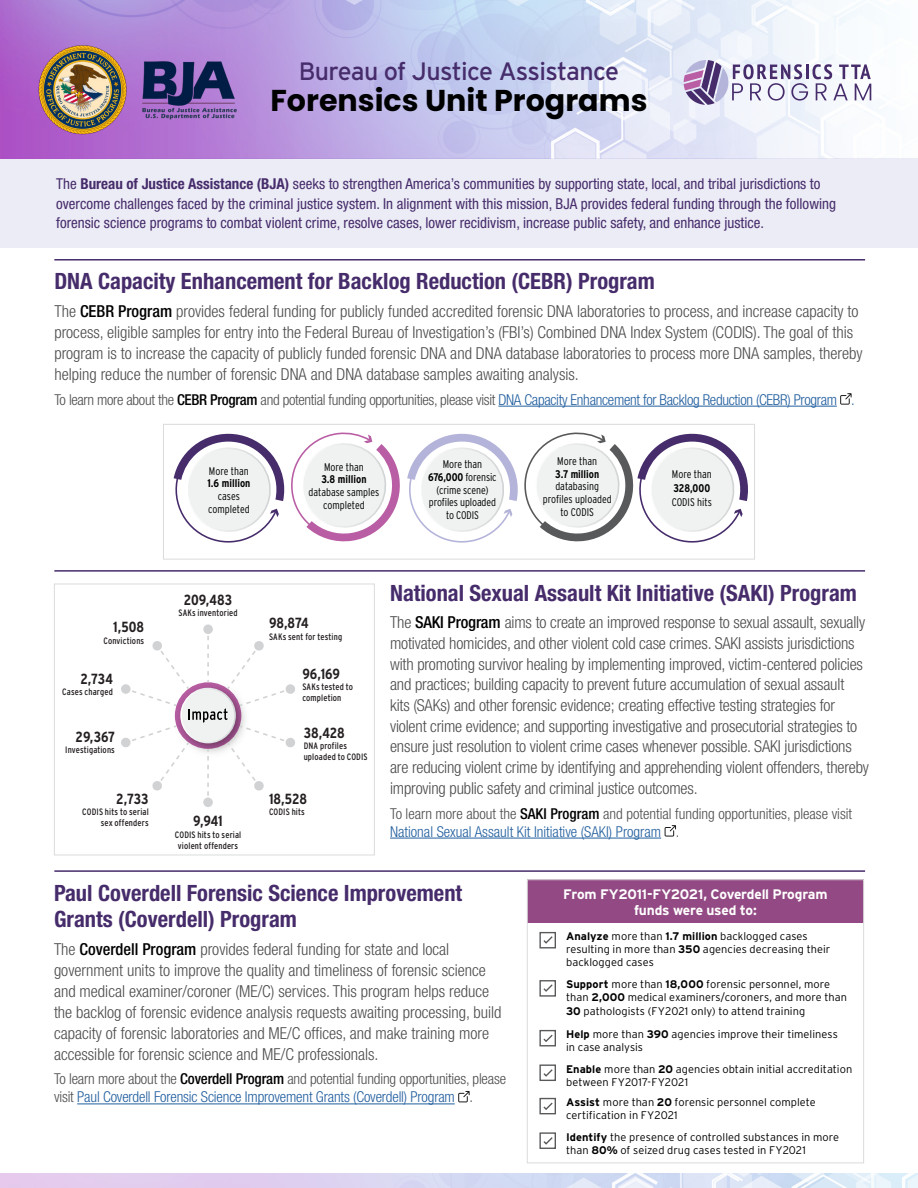
<style>
.page{position:relative;width:918px;height:1188px;background:#fff}
.page>*{position:absolute;margin:0;border:0;box-sizing:border-box;transform-origin:0 0}
.t1{font:700 30.15px "Poppins";color:#000}
.t2{font:25.05px "Interstate";letter-spacing:-.025em;color:#462c6b}
.t3{font:700 condensed 22.5px/25.5px "Helvetica Neue LT Std";color:#462c6b}
.t4{font:300 condensed 16.5px/21px "Helvetica Neue LT Std";color:#4d4d4d}
.t5{font:300 condensed 15px/18px "Helvetica Neue LT Std";letter-spacing:-.01em;color:#4d4d4d}
.t6{font:condensed 15px/19.5px "Helvetica Neue LT Std";color:#462c6b}
.t7{font:700 14.7px "Interstate Condensed";letter-spacing:-.005em;color:#241f20}
.t8{font:700 13.8px/16.5px "Interstate";letter-spacing:-.02em;color:#fff;text-align:center}
.t9{font:300 11.1px/13.2px "Interstate";letter-spacing:.005em;color:#000}
.t10{font:300 11.1px/12.8px "Interstate Condensed";color:#000;text-align:center}
.t11{font:700 11.1px "Interstate Condensed";color:#000}
.t12{font:9.3px/11.1px "Interstate Condensed";letter-spacing:.015em;color:#241f20}
.s1{font-weight:700}
.s2{font-weight:500;color:#000}
.s3{color:#215e9e}
</style>
<div class="page">
<hr style="left:77px;top:1104px;width:378px;height:1px;background:#215e9e">
<svg style="left:458px;top:1091px;width:12px;height:11px"></svg>
<hr style="left:498px;top:406px;width:339px;height:1px;background:#215e9e">
<svg style="left:840px;top:393px;width:12px;height:12px"></svg>
<div style="left:0;top:159px;width:918px;height:89px;background:#ececf6"></div>
<img style="left:0;top:0;width:869px;height:158px">
<img style="left:0;top:1174px;width:918px;height:14px">
<div style="left:203px;top:624px;width:10px;height:10px;background:#d0d2d3;border-radius:50%"></div>
<div style="left:203px;top:798px;width:10px;height:9px;background:#d0d2d3;border-radius:50%"></div>
<svg style="left:121px;top:629px;width:174px;height:174px"></svg>
<div style="left:54px;top:584px;width:321px;height:271px;border:1px solid #dadbdc"></div>
<div style="left:527px;top:880px;width:337px;height:43px;background:#934a84"></div>
<div style="left:539px;top:932px;width:17px;height:16px;border:1px solid #58595b"></div>
<svg style="left:543px;top:936px;width:10px;height:8px"></svg>
<div style="left:539px;top:980px;width:17px;height:17px;border:1px solid #58595b"></div>
<svg style="left:543px;top:984px;width:10px;height:8px"></svg>
<div style="left:539px;top:1064px;width:17px;height:17px;border:1px solid #58595b"></div>
<svg style="left:543px;top:1069px;width:10px;height:8px"></svg>
<div style="left:539px;top:1030px;width:17px;height:16px;border:1px solid #58595b"></div>
<svg style="left:543px;top:1034px;width:10px;height:8px"></svg>
<div style="left:539px;top:1098px;width:17px;height:16px;border:1px solid #58595b"></div>
<svg style="left:543px;top:1102px;width:10px;height:8px"></svg>
<div style="left:539px;top:1132px;width:17px;height:17px;border:1px solid #58595b"></div>
<svg style="left:543px;top:1137px;width:10px;height:8px"></svg>
<div style="left:527px;top:879px;width:337px;height:284px;border:1px solid #dadbdc"></div>
<hr style="left:54px;top:570px;width:811px;height:2px;background:#462c6b">
<hr style="left:54px;top:259px;width:811px;height:2px;background:#462c6b">
<hr style="left:54px;top:870px;width:811px;height:2px;background:#462c6b">
<img style="left:169px;top:570px;width:587px;height:1px">
<svg style="left:173px;top:432px;width:575px;height:111px"></svg>
<div style="left:163px;top:424px;width:592px;height:136px;border:1px solid #dadbdc"></div>
<hr style="left:390px;top:838px;width:271px;height:1px;background:#215e9e">
<svg style="left:665px;top:825px;width:11px;height:12px"></svg>
<img style="left:36px;top:44px;width:203px;height:91px">
<img style="left:672px;top:51px;width:200px;height:71px">
<svg style="left:684px;top:60px;width:187px;height:45px"></svg>
<p class="t2" style="left:299px;top:57px;width:322px">Bureau of Justice Assistance</p>
<p class="t1" style="left:271px;top:83px;width:378px">Forensics Unit Programs</p>
<p class="t6" style="left:56px;top:174px;width:781px">The <span class="s1">Bureau of Justice Assistance (BJA)</span> seeks to strengthen America’s communities by supporting state, local, and tribal jurisdictions to overcome challenges faced by the criminal justice system. In alignment with this mission, BJA provides federal funding through the following forensic science programs to combat violent crime, resolve cases, lower recidivism, increase public safety, and enhance justice.</p>
<h1 class="t3" style="left:54px;top:268px;width:602px">DNA Capacity Enhancement for Backlog Reduction (CEBR) Program</h1>
<p class="t4" style="left:54px;top:300px;width:810px">The <span class="s2">CEBR Program</span> provides federal funding for publicly funded accredited forensic DNA laboratories to process, and increase capacity to process, eligible samples for entry into the Federal Bureau of Investigation’s (FBI’s) Combined DNA Index System (CODIS). The goal of this program is to increase the capacity of publicly funded forensic DNA and DNA database laboratories to process more DNA samples, thereby helping reduce the number of forensic DNA and DNA database samples awaiting analysis.</p>
<p class="t5" style="left:54px;top:390px;width:802px">To learn more about the <span class="s2">CEBR Program</span> and potential funding opportunities, please visit <span class="s3">DNA Capacity Enhancement for Backlog Reduction (CEBR) Program .</span></p>
<p class="t7" style="left:113px;top:619px;width:32px">1,508</p>
<p class="t12" style="left:103px;top:635px;width:42px">Convictions</p>
<p class="t7" style="left:80px;top:671px;width:34px">2,734</p>
<p class="t12" style="left:62px;top:686px;width:52px">Cases charged</p>
<p class="t7" style="left:76px;top:728px;width:41px">29,367</p>
<p class="t12" style="left:65px;top:744px;width:51px">Investigations</p>
<p class="t7" style="left:116px;top:791px;width:34px">2,733</p>
<p class="t12" style="left:82px;top:806px;width:68px;text-align:right">CODIS hits to serial sex offenders</p>
<p class="t10" style="left:209px;top:464px;width:41px">More than</p>
<p class="t11" style="left:207px;top:477px;width:45px">1.6 million</p>
<p class="t10" style="left:208px;top:490px;width:43px">cases completed</p>
<p class="t10" style="left:324px;top:460px;width:41px">More than</p>
<p class="t11" style="left:321px;top:473px;width:47px">3.8 million</p>
<p class="t10" style="left:308px;top:486px;width:72px">database samples completed</p>
<p class="t10" style="left:428px;top:458px;width:70px">More than<br><span class="s1">676,000</span> forensic (crime scene) profiles uploaded to CODIS</p>
<p class="t10" style="left:557px;top:455px;width:41px">More than</p>
<p class="t11" style="left:555px;top:468px;width:45px">3.7 million</p>
<p class="t10" style="left:543px;top:480px;width:70px">databasing profiles uploaded to CODIS</p>
<p class="t10" style="left:672px;top:467px;width:41px">More than</p>
<p class="t11" style="left:674px;top:482px;width:38px">328,000</p>
<p class="t10" style="left:672px;top:496px;width:42px">CODIS hits</p>
<p class="t7" style="left:184px;top:592px;width:50px">209,483</p>
<p class="t12" style="left:178px;top:607px;width:61px">SAKs inventoried</p>
<p class="t7" style="left:193px;top:813px;width:31px">9,941</p>
<p class="t12" style="left:175px;top:829px;width:68px;text-align:center">CODIS hits to serial violent offenders</p>
<p class="t7" style="left:269px;top:615px;width:41px">98,874</p>
<p class="t12" style="left:269px;top:631px;width:75px">SAKs sent for testing</p>
<p class="t7" style="left:302px;top:666px;width:39px">96,169</p>
<p class="t12" style="left:302px;top:681px;width:52px">SAKs tested to completion</p>
<p class="t7" style="left:304px;top:724px;width:43px">38,428</p>
<p class="t12" style="left:304px;top:740px;width:65px">DNA profiles uploaded to CODIS</p>
<p class="t7" style="left:269px;top:791px;width:39px">18,528</p>
<p class="t12" style="left:269px;top:806px;width:37px">CODIS hits</p>
<h2 class="t3" style="left:390px;top:580px;width:468px">National Sexual Assault Kit Initiative (SAKI) Program</h2>
<p class="t4" style="left:390px;top:612px;width:480px">The <span class="s2">SAKI Program</span> aims to create an improved response to sexual assault, sexually motivated homicides, and other violent cold case crimes. SAKI assists jurisdictions with promoting survivor healing by implementing improved, victim-centered policies and practices; building capacity to prevent future accumulation of sexual assault<br>kits (SAKs) and other forensic evidence; creating effective testing strategies for violent crime evidence; and supporting investigative and prosecutorial strategies to ensure just resolution to violent crime cases whenever possible. SAKI jurisdictions are reducing violent crime by identifying and apprehending violent offenders, thereby improving public safety and criminal justice outcomes.</p>
<p class="t5" style="left:390px;top:804px;width:464px">To learn more about the <span class="s2">SAKI Program</span> and potential funding opportunities, please visit<br><span class="s3">National Sexual Assault Kit Initiative (SAKI) Program</span> .</p>
<h2 class="t3" style="left:54px;top:880px;width:410px">Paul Coverdell Forensic Science Improvement<br>Grants (Coverdell) Program</h2>
<p class="t4" style="left:54px;top:938px;width:449px">The <span class="s2">Coverdell Program</span> provides federal funding for state and local government units to improve the quality and timeliness of forensic science and medical examiner/coroner (ME/C) services. This program helps reduce the backlog of forensic evidence analysis requests awaiting processing, build capacity of forensic laboratories and ME/C offices, and make training more accessible for forensic science and ME/C professionals.</p>
<p class="t5" style="left:54px;top:1070px;width:454px">To learn more about the <span class="s2">Coverdell Program</span> and potential funding opportunities, please visit <span class="s3">Paul Coverdell Forensic Science Improvement Grants (Coverdell) Program</span> .</p>
<p class="t8" style="left:563px;top:886px;width:266px">From FY2011-FY2021, Coverdell Program funds were used to:</p>
<p class="t9" style="left:566px;top:929px;width:266px"><span class="s1">Analyze</span> more than <span class="s1">1.7 million</span> backlogged cases resulting in more than <span class="s1">350</span> agencies decreasing their backlogged cases</p>
<p class="t9" style="left:566px;top:978px;width:282px"><span class="s1">Support</span> more than <span class="s1">18,000</span> forensic personnel, more than <span class="s1">2,000</span> medical examiners/coroners, and more than<br><span class="s1">30</span> pathologists (FY2021 only) to attend training</p>
<p class="t9" style="left:566px;top:1027px;width:273px"><span class="s1">Help</span> more than <span class="s1">390</span> agencies improve their timeliness in case analysis</p>
<p class="t9" style="left:566px;top:1062px;width:288px"><span class="s1">Enable</span> more than <span class="s1">20</span> agencies obtain initial accreditation between FY2017-FY2021</p>
<p class="t9" style="left:566px;top:1095px;width:251px"><span class="s1">Assist</span> more than <span class="s1">20</span> forensic personnel complete certification in FY2021</p>
<p class="t9" style="left:566px;top:1130px;width:275px"><span class="s1">Identify</span> the presence of controlled substances in more than <span class="s1">80%</span> of seized drug cases tested in FY2021</p>
</div>
